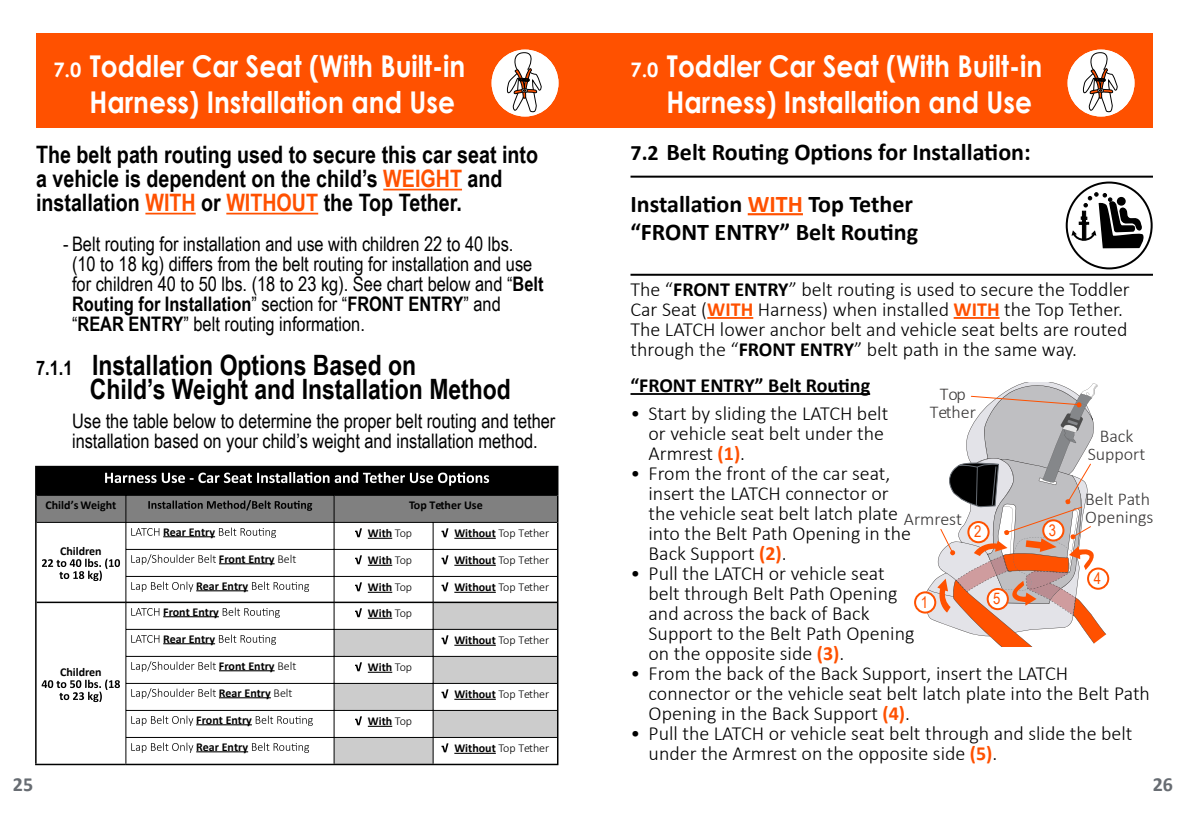
<style>
.page{position:relative;width:1189px;height:822px;background:#fff}
.page>*{position:absolute;margin:0;border:0;box-sizing:border-box;transform-origin:0 0}
.t1{font:700 30px/36px "Century Gothic";color:#fff;scale:.88 1}
.t2{font:700 28px/24px "Arial Narrow";color:#000}
.t3{font:700 24px/24px "Arial Narrow";color:#000}
.t4{font:700 24px/52px "Calibri";color:#000}
.t5{font:300 20px/20px "Calibri";color:#000}
.t6{font:20px/20px "Arial Narrow";color:#000}
.t7{font:700 20px "Calibri";color:#000}
.t8{font:700 20px "Calibri";color:#676c72}
.t9{font:300 18px/18px "Calibri";color:#383636;text-align:center}
.t10{font:16px "Arial Narrow";color:#ff5100}
.t11{font:700 12px "Calibri";color:#000}
.t12{font:300 12px "Calibri";color:#000}
.s1{font-size:20px}
.s2{font-size:22px}
.s3{color:#ff5100}
.s4{font-weight:700}
.s5{font-weight:700;color:#ff5100}
.s6{font-weight:300}
</style>
<div class="page">
<div style="left:36px;top:33px;width:558px;height:95px;background:#ff5100"></div>
<div style="left:491px;top:50px;width:67px;height:66px;background:#fff;border-radius:50%"></div>
<svg style="left:506px;top:52px;width:36px;height:60px"></svg>
<div style="left:594px;top:33px;width:559px;height:95px;background:#ff5100"></div>
<div style="left:1067px;top:50px;width:67px;height:66px;background:#fff;border-radius:50%"></div>
<svg style="left:1082px;top:52px;width:36px;height:60px"></svg>
<hr style="left:747px;top:213px;width:56px;height:2px;background:#ff5100">
<hr style="left:707px;top:317px;width:46px;height:2px;background:#ff5100">
<hr style="left:953px;top:317px;width:46px;height:2px;background:#ff5100">
<hr style="left:630px;top:393px;width:240px;height:2px;background:#000">
<hr style="left:630px;top:176px;width:523px;height:2px;background:#000">
<hr style="left:630px;top:274px;width:523px;height:2px;background:#000">
<div style="left:1065px;top:181px;width:87px;height:88px;border:2px solid #000;border-radius:50%"></div>
<svg style="left:1071px;top:192px;width:73px;height:57px"></svg>
<hr style="left:383px;top:189px;width:79px;height:1px;background:#ff5100">
<hr style="left:145px;top:213px;width:51px;height:1px;background:#ff5100">
<hr style="left:226px;top:213px;width:92px;height:1px;background:#ff5100">
<hr style="left:35px;top:522px;width:2px;height:27px;background:#000101">
<hr style="left:35px;top:549px;width:2px;height:27px;background:#000101">
<hr style="left:35px;top:576px;width:2px;height:26px;background:#000101">
<hr style="left:35px;top:602px;width:2px;height:27px;background:#000101">
<hr style="left:35px;top:629px;width:2px;height:27px;background:#000101">
<hr style="left:35px;top:656px;width:2px;height:27px;background:#000101">
<hr style="left:35px;top:683px;width:2px;height:27px;background:#000101">
<hr style="left:35px;top:710px;width:2px;height:27px;background:#000101">
<hr style="left:35px;top:737px;width:2px;height:26px;background:#000101">
<hr style="left:126px;top:763px;width:208px;height:2px;background:#000101">
<hr style="left:433px;top:763px;width:125px;height:2px;background:#000101">
<hr style="left:35px;top:466px;width:91px;height:1px;background:#000101">
<hr style="left:35px;top:467px;width:2px;height:28px;background:#000101">
<hr style="left:126px;top:466px;width:208px;height:1px;background:#000101">
<hr style="left:334px;top:466px;width:99px;height:1px;background:#000101">
<hr style="left:433px;top:466px;width:125px;height:1px;background:#000101">
<hr style="left:35px;top:495px;width:2px;height:27px;background:#000101">
<hr style="left:334px;top:763px;width:99px;height:2px;background:#000101">
<hr style="left:35px;top:763px;width:91px;height:2px;background:#000101">
<svg style="left:36px;top:467px;width:522px;height:297px"></svg>
<div style="left:914px;top:591px;width:22px;height:22px;border:2px solid #ff5100;border-radius:50%"></div>
<div style="left:1087px;top:567px;width:22px;height:22px;border:2px solid #ff5100;border-radius:50%"></div>
<svg style="left:925px;top:382px;width:181px;height:264px"></svg>
<h1 class="t1" style="left:89px;top:47px;width:429px;text-indent:-36px"><span class="s1">7.0</span> Toddler Car Seat (With Built-in<br>Harness) Installation and Use</h1>
<h1 class="t1" style="left:666px;top:47px;width:429px;text-indent:-36px"><span class="s1">7.0</span> Toddler Car Seat (With Built-in<br>Harness) Installation and Use</h1>
<p class="t4" style="left:630px;top:126px;width:402px"><span class="s2">7.2</span> Belt Routing Options for Installation:<br>Installation <span class="s3">WITH</span> Top Tether</p>
<p class="t4" style="left:630px;top:206px;width:289px">“FRONT ENTRY” Belt Routing</p>
<p class="t5" style="left:630px;top:278px;width:501px">The “<span class="s4">FRONT ENTRY</span>” belt routing is used to secure the Toddler Car Seat (<span class="s5">WITH</span> Harness) when installed <span class="s5">WITH</span> the Top Tether.<br>The LATCH lower anchor belt and vehicle seat belts are routed through the “<span class="s4">FRONT ENTRY</span>” belt path in the same way.</p>
<p class="t7" style="left:630px;top:373px;width:241px">“FRONT ENTRY” Belt Routing</p>
<p class="t5" style="left:648px;top:402px;width:241px;text-indent:-18px">• Start by sliding the LATCH belt or vehicle seat belt under the<br>Armrest <span class="s5">(1)</span>.</p>
<p class="t5" style="left:648px;top:462px;width:264px;text-indent:-18px">• From the front of the car seat, insert the LATCH connector or the vehicle seat belt latch plate into the Belt Path Opening in the<br>Back Support <span class="s5">(2)</span>.</p>
<p class="t5" style="left:648px;top:562px;width:267px;text-indent:-18px">• Pull the LATCH or vehicle seat belt through Belt Path Opening and across the back of Back<br>Support to the Belt Path Opening on the opposite side <span class="s5">(3)</span>.</p>
<p class="t5" style="left:648px;top:662px;width:503px;text-indent:-18px">• From the back of the Back Support, insert the LATCH connector or the vehicle seat belt latch plate into the Belt Path<br>Opening in the Back Support <span class="s5">(4)</span>.</p>
<p class="t5" style="left:648px;top:722px;width:485px;text-indent:-18px">• Pull the LATCH or vehicle seat belt through and slide the belt under the Armrest on the opposite side <span class="s5">(5)</span>.</p>
<p class="t3" style="left:36px;top:141px;width:503px">The belt path routing used to secure this car seat into a vehicle is dependent on the child’s <span class="s3">WEIGHT</span> and installation <span class="s3">WITH</span> or <span class="s3">WITHOUT</span> the Top Tether.</p>
<p class="t6" style="left:72px;top:233px;width:473px;text-indent:-9px">- Belt routing for installation and use with children 22 to 40 lbs.<br>(10 to 18 kg) differs from the belt routing for installation and use for children 40 to 50 lbs. (18 to 23 kg). See chart below and “<span class="s4">Belt Routing for Installation</span>” section for “<span class="s4">FRONT ENTRY</span>” and “<span class="s4">REAR ENTRY</span>” belt routing information.</p>
<h2 class="t2" style="left:90px;top:352px;width:423px;text-indent:-54px"><span class="s1">7.1.1</span> Installation Options Based on<br>Child’s Weight and Installation Method</h2>
<p class="t6" style="left:72px;top:410px;width:485px">Use the table below to determine the proper belt routing and tether installation based on your child’s weight and installation method.</p>
<p class="t9" style="left:929px;top:384px;width:48px">Top<br>Tether</p>
<p class="t9" style="left:1087px;top:426px;width:59px">Back<br>Support</p>
<p class="t9" style="left:1085px;top:489px;width:70px;text-align:left">Belt Path<br>Openings</p>
<p class="t11" style="left:46px;top:497px;width:72px">Child’s Weight</p>
<p class="t11" style="left:409px;top:497px;width:75px">Top Tether Use</p>
<p class="t11" style="left:60px;top:543px;width:43px">Children</p>
<p class="t9" style="left:903px;top:509px;width:60px">Armrest</p>
<p class="t10" style="left:974px;top:520px;width:9px">2</p>
<p class="t10" style="left:1048px;top:518px;width:9px">3</p>
<p class="t11" style="left:163px;top:524px;width:53px">Rear Entry</p>
<p class="t11" style="left:368px;top:525px;width:46px">With <span class="s6">Top</span></p>
<p class="t12" style="left:454px;top:525px;width:96px"><span class="s4">Without</span> Top Tether</p>
<p class="t11" style="left:219px;top:551px;width:79px">Front Entry <span class="s6">Belt</span></p>
<p class="t11" style="left:368px;top:552px;width:46px">With <span class="s6">Top</span></p>
<p class="t12" style="left:454px;top:552px;width:96px"><span class="s4">Without</span> Top Tether</p>
<p class="t11" style="left:196px;top:578px;width:53px">Rear Entry</p>
<p class="t11" style="left:368px;top:579px;width:46px">With <span class="s6">Top</span></p>
<p class="t12" style="left:454px;top:579px;width:96px"><span class="s4">Without</span> Top Tether</p>
<p class="t10" style="left:1093px;top:566px;width:9px">4</p>
<p class="t10" style="left:920px;top:590px;width:9px">1</p>
<p class="t10" style="left:993px;top:587px;width:9px">5</p>
<p class="t11" style="left:163px;top:604px;width:57px">Front Entry</p>
<p class="t11" style="left:368px;top:605px;width:46px">With <span class="s6">Top</span></p>
<p class="t11" style="left:163px;top:631px;width:53px">Rear Entry</p>
<p class="t12" style="left:454px;top:632px;width:96px"><span class="s4">Without</span> Top Tether</p>
<p class="t11" style="left:219px;top:658px;width:79px">Front Entry <span class="s6">Belt</span></p>
<p class="t11" style="left:368px;top:659px;width:46px">With <span class="s6">Top</span></p>
<p class="t11" style="left:219px;top:685px;width:75px">Rear Entry <span class="s6">Belt</span></p>
<p class="t12" style="left:454px;top:686px;width:96px"><span class="s4">Without</span> Top Tether</p>
<p class="t11" style="left:196px;top:712px;width:57px">Front Entry</p>
<p class="t11" style="left:368px;top:713px;width:46px">With <span class="s6">Top</span></p>
<p class="t11" style="left:196px;top:739px;width:53px">Rear Entry</p>
<p class="t12" style="left:454px;top:740px;width:96px"><span class="s4">Without</span> Top Tether</p>
<p class="t11" style="left:60px;top:664px;width:43px">Children</p>
<p class="t8" style="left:13px;top:772px;width:22px">25</p>
<p class="t8" style="left:1152px;top:772px;width:22px">26</p>
</div>
